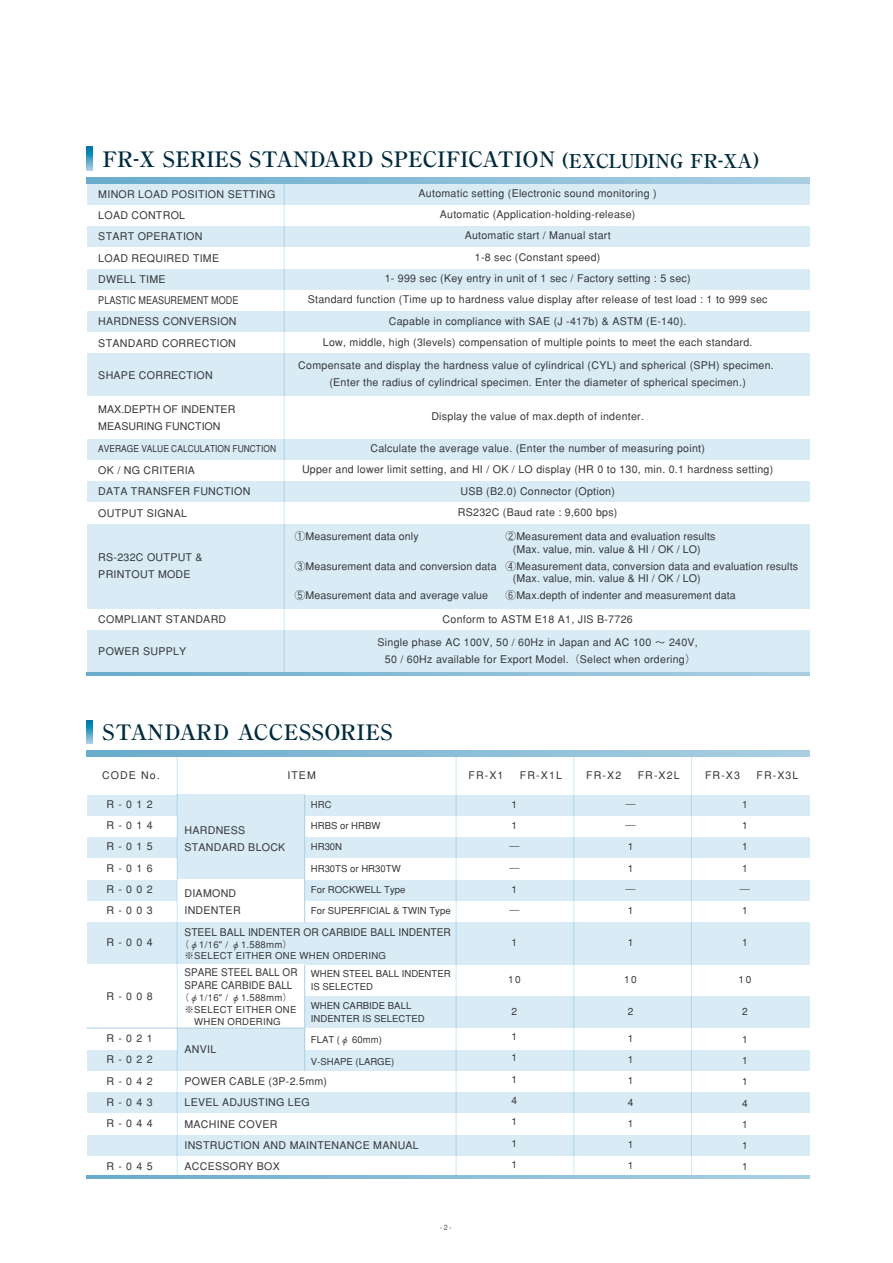
<style>
.page{position:relative;width:893px;height:1263px;background:#fff}
.page>*{position:absolute;margin:0;border:0;box-sizing:border-box;transform-origin:0 0}
.t1{font:700 21.3px "Ryumin Pr 5";letter-spacing:.01em;color:#002a3d}
.t2{font:500 10.65px/21.3px "Gothic BBB";letter-spacing:.025em;color:#35383b}
.t3{font:500 10.65px "Gothic BBB";letter-spacing:.005em;color:#35383b;scale:.96 1}
.t4{font:500 10.65px/17px "Gothic BBB";color:#35383b}
.t5{font:500 10.65px/12.8px "Gothic BBB";letter-spacing:.005em;color:#35383b;scale:.93 1}
.t6{font:500 10.05px/21.3px "Gothic BBB";color:#35383b}
.t7{font:500 9.6px/12.8px "Gothic BBB";color:#35383b}
.t8{font:500 9.6px/11.9px "Gothic BBB";letter-spacing:.025em;color:#35383b}
.t9{font:500 9.6px "Gothic BBB";color:#35383b;scale:.88 1}
.t10{font:500 7.5px "Gothic BBB";color:#595857}
.s1{font-size:19.2px}
</style>
<div class="page">
<div style="left:87px;top:795px;width:723px;height:20px;background:#d9ebf5"></div>
<div style="left:177px;top:795px;width:128px;height:85px;background:#d9ebf5"></div>
<div style="left:87px;top:837px;width:723px;height:21px;background:#d9ebf5"></div>
<div style="left:87px;top:880px;width:723px;height:20px;background:#d9ebf5"></div>
<div style="left:177px;top:880px;width:128px;height:42px;background:#fff"></div>
<div style="left:87px;top:922px;width:723px;height:42px;background:#d9ebf5"></div>
<div style="left:87px;top:996px;width:723px;height:32px;background:#d9ebf5"></div>
<div style="left:177px;top:1028px;width:128px;height:43px;background:#d9ebf5"></div>
<div style="left:87px;top:964px;width:218px;height:64px;background:#fff"></div>
<hr style="left:87px;top:1028px;width:217px;height:1px;background:#aacfe3">
<div style="left:87px;top:1050px;width:723px;height:20px;background:#d9ebf5"></div>
<div style="left:87px;top:1092px;width:723px;height:21px;background:#d9ebf5"></div>
<div style="left:87px;top:1135px;width:723px;height:21px;background:#d9ebf5"></div>
<hr style="left:304px;top:965px;width:1px;height:106px;background:#aacfe3">
<hr style="left:304px;top:795px;width:1px;height:127px;background:#aacfe3">
<hr style="left:456px;top:756px;width:1px;height:421px;background:#cde6f4">
<hr style="left:574px;top:756px;width:1px;height:421px;background:#cde6f4">
<hr style="left:691px;top:756px;width:1px;height:421px;background:#cde6f4">
<hr style="left:177px;top:756px;width:1px;height:421px;background:#cde6f4">
<div style="left:87px;top:184px;width:723px;height:20px;background:#d9ebf5"></div>
<div style="left:87px;top:226px;width:723px;height:21px;background:#d9ebf5"></div>
<div style="left:87px;top:269px;width:723px;height:21px;background:#d9ebf5"></div>
<div style="left:87px;top:311px;width:723px;height:21px;background:#d9ebf5"></div>
<div style="left:87px;top:354px;width:723px;height:42px;background:#d9ebf5"></div>
<div style="left:87px;top:439px;width:723px;height:21px;background:#d9ebf5"></div>
<div style="left:87px;top:481px;width:723px;height:21px;background:#d9ebf5"></div>
<div style="left:87px;top:630px;width:723px;height:42px;background:#d9ebf5"></div>
<div style="left:87px;top:524px;width:723px;height:84px;background:#d9ebf5"></div>
<hr style="left:284px;top:179px;width:1px;height:493px;background:#cde6f4">
<svg style="left:87px;top:177px;width:723px;height:6px;background:#89bdd6"></svg>
<svg style="left:87px;top:672px;width:723px;height:3px;background:#89bdd6"></svg>
<svg style="left:87px;top:147px;width:6px;height:23px"></svg>
<svg style="left:87px;top:720px;width:6px;height:23px"></svg>
<svg style="left:87px;top:750px;width:723px;height:6px;background:#89bdd6"></svg>
<svg style="left:87px;top:1175px;width:723px;height:3px;background:#89bdd6"></svg>
<h1 class="t1" style="left:102px;top:142px;width:658px">FR-X SERIES STANDARD SPECIFICATION <span class="s1">(EXCLUDING FR-XA)</span></h1>
<p class="t2" style="left:308px;top:183px;width:461px;text-align:center">Automatic setting (Electronic sound monitoring )<br>Automatic (Application-holding-release)<br>Automatic start / Manual start<br>1-8 sec (Constant speed)<br>1- 999 sec (Key entry in unit of 1 sec / Factory setting : 5 sec)<br>Standard function (Time up to hardness value display after release of test load : 1 to 999 sec Capable in compliance with SAE (J -417b) &amp; ASTM (E-140).<br>Low, middle, high (3levels) compensation of multiple points to meet the each standard.</p>
<p class="t2" style="left:298px;top:357px;width:477px;line-height:17px;text-align:center">Compensate and display the hardness value of cylindrical (CYL) and spherical (SPH) specimen. (Enter the radius of cylindrical specimen. Enter the diameter of spherical specimen.)</p>
<p class="t2" style="left:431px;top:406px;width:214px">Display the value of max.depth of indenter.</p>
<p class="t2" style="left:302px;top:438px;width:473px;text-align:center">Calculate the average value. (Enter the number of measuring point)<br>Upper and lower limit setting, and HI / OK / LO display (HR 0 to 130, min. 0.1 hardness setting)<br>USB (B2.0) Connector (Option)<br>RS232C (Baud rate : 9,600 bps)</p>
<p class="t2" style="left:98px;top:184px;width:179px">MINOR LOAD POSITION SETTING<br>LOAD CONTROL<br>START OPERATION<br>LOAD REQUIRED TIME<br>DWELL TIME<br>PLASTIC MEASUREMENT MODE<br>HARDNESS CONVERSION<br>STANDARD CORRECTION</p>
<p class="t2" style="left:98px;top:364px;width:116px">SHAPE CORRECTION</p>
<p class="t4" style="left:98px;top:400px;width:139px">MAX.DEPTH OF INDENTER<br>MEASURING FUNCTION</p>
<p class="t9" style="left:98px;top:443px;width:204px">AVERAGE VALUE CALCULATION FUNCTION</p>
<p class="t2" style="left:98px;top:460px;width:154px">OK / NG CRITERIA<br>DATA TRANSFER FUNCTION<br>OUTPUT SIGNAL</p>
<p class="t2" style="left:98px;top:549px;width:106px;line-height:17px">RS-232C OUTPUT &amp;<br>PRINTOUT MODE</p>
<p class="t2" style="left:98px;top:609px;width:129px">COMPLIANT STANDARD</p>
<p class="t2" style="left:98px;top:641px;width:89px">POWER SUPPLY</p>
<p class="t2" style="left:295px;top:526px;width:125px">①Measurement data only</p>
<p class="t2" style="left:295px;top:555px;width:203px">③Measurement data and conversion data</p>
<p class="t2" style="left:295px;top:585px;width:195px">⑤Measurement data and average value</p>
<p class="t2" style="left:513px;top:530px;width:204px;line-height:12.8px;text-indent:-7px">②Measurement data and evaluation results (Max. value, min. value &amp; HI / OK / LO)</p>
<p class="t2" style="left:513px;top:560px;width:287px;line-height:12.8px;text-indent:-7px">④Measurement data, conversion data and evaluation results (Max. value, min. value &amp; HI / OK / LO)</p>
<p class="t2" style="left:506px;top:585px;width:232px">⑥Max.depth of indenter and measurement data</p>
<p class="t2" style="left:443px;top:608px;width:192px">Conform to ASTM E18 A1, JIS B-7726</p>
<p class="t2" style="left:377px;top:634px;width:322px;line-height:17px;text-align:center">Single phase AC 100V, 50 / 60Hz in Japan and AC 100 ～ 240V,<br>50 / 60Hz available for Export Model.（Select when ordering）</p>
<h1 class="t1" style="left:102px;top:715px;width:292px">STANDARD ACCESSORIES</h1>
<p class="t2" style="left:102px;top:765px;width:59px">CODE No.</p>
<p class="t2" style="left:287px;top:765px;width:30px">ITEM</p>
<p class="t2" style="left:469px;top:765px;width:36px">FR-X1</p>
<p class="t2" style="left:520px;top:765px;width:43px">FR-X1L</p>
<p class="t2" style="left:586px;top:765px;width:36px">FR-X2</p>
<p class="t2" style="left:638px;top:765px;width:43px">FR-X2L</p>
<p class="t2" style="left:705px;top:765px;width:36px">FR-X3</p>
<p class="t2" style="left:756px;top:765px;width:43px">FR-X3L</p>
<p class="t2" style="left:106px;top:794px;width:48px;text-align:justify">R-012<br>R-014<br>R-015<br>R-016<br>R-002<br>R-003</p>
<p class="t2" style="left:106px;top:932px;width:48px">R-004</p>
<p class="t2" style="left:106px;top:986px;width:48px">R-008</p>
<p class="t2" style="left:106px;top:1028px;width:48px;text-align:justify">R-021<br>R-022<br>R-042<br>R-043<br>R-044</p>
<p class="t2" style="left:106px;top:1155px;width:48px">R-045</p>
<p class="t2" style="left:184px;top:821px;width:102px;line-height:17px">HARDNESS<br>STANDARD BLOCK</p>
<p class="t2" style="left:184px;top:885px;width:58px;line-height:17px">DIAMOND<br>INDENTER</p>
<p class="t7" style="left:311px;top:798px;width:22px">HRC</p>
<p class="t7" style="left:311px;top:819px;width:71px">HRBS or HRBW</p>
<p class="t7" style="left:311px;top:841px;width:33px">HR30N</p>
<p class="t7" style="left:311px;top:862px;width:91px">HR30TS or HR30TW</p>
<p class="t7" style="left:311px;top:883px;width:96px">For ROCKWELL Type</p>
<p class="t7" style="left:311px;top:904px;width:141px">For SUPERFICIAL &amp; TWIN Type</p>
<p class="t3" style="left:184px;top:926px;width:279px">STEEL BALL INDENTER OR CARBIDE BALL INDENTER</p>
<p class="t8" style="left:184px;top:938px;width:203px;text-indent:-5px">（φ1/16" / φ1.588mm）<br>※SELECT EITHER ONE WHEN ORDERING</p>
<p class="t5" style="left:184px;top:966px;width:123px">SPARE STEEL BALL OR<br>SPARE CARBIDE BALL</p>
<p class="t8" style="left:184px;top:992px;width:113px;text-indent:-5px">（φ1/16" / φ1.588mm）※SELECT EITHER ONE　WHEN ORDERING</p>
<p class="t7" style="left:311px;top:967px;width:141px">WHEN STEEL BALL INDENTER<br>IS SELECTED</p>
<p class="t7" style="left:311px;top:999px;width:115px">WHEN CARBIDE BALL<br>INDENTER IS SELECTED</p>
<p class="t2" style="left:184px;top:1039px;width:33px">ANVIL</p>
<p class="t7" style="left:311px;top:1034px;width:73px">FLAT (φ 60mm)</p>
<p class="t7" style="left:311px;top:1055px;width:85px">V-SHAPE (LARGE)</p>
<p class="t2" style="left:184px;top:1071px;width:236px">POWER CABLE (3P-2.5mm)<br>LEVEL ADJUSTING LEG<br>MACHINE COVER<br>INSTRUCTION AND MAINTENANCE MANUAL<br>ACCESSORY BOX</p>
<p class="t10" style="left:440px;top:1223px;width:14px">-2-</p>
<p class="t6" style="left:509px;top:794px;width:12px">1<br>1 ― ―<br>1 ―</p>
<p class="t6" style="left:512px;top:932px;width:7px">1</p>
<p class="t6" style="left:625px;top:794px;width:12px">― ―<br>1<br>1 ―<br>1</p>
<p class="t6" style="left:628px;top:932px;width:7px">1</p>
<p class="t6" style="left:740px;top:794px;width:12px">1<br>1<br>1<br>1 ―<br>1</p>
<p class="t6" style="left:742px;top:932px;width:7px">1</p>
<p class="t6" style="left:508px;top:969px;width:14px">10</p>
<p class="t6" style="left:624px;top:969px;width:14px">10</p>
<p class="t6" style="left:739px;top:969px;width:14px">10</p>
<p class="t6" style="left:512px;top:1000px;width:7px">2</p>
<p class="t6" style="left:628px;top:1000px;width:7px">2</p>
<p class="t6" style="left:742px;top:1000px;width:7px">2</p>
<p class="t6" style="left:742px;top:1029px;width:7px;text-align:justify">1<br>1<br>1<br>4<br>1<br>1<br>1</p>
<p class="t6" style="left:512px;top:1026px;width:7px;text-align:justify">1<br>1<br>1<br>4<br>1<br>1<br>1</p>
<p class="t6" style="left:628px;top:1028px;width:7px;text-align:justify">1<br>1<br>1<br>4<br>1<br>1<br>1</p>
</div>
